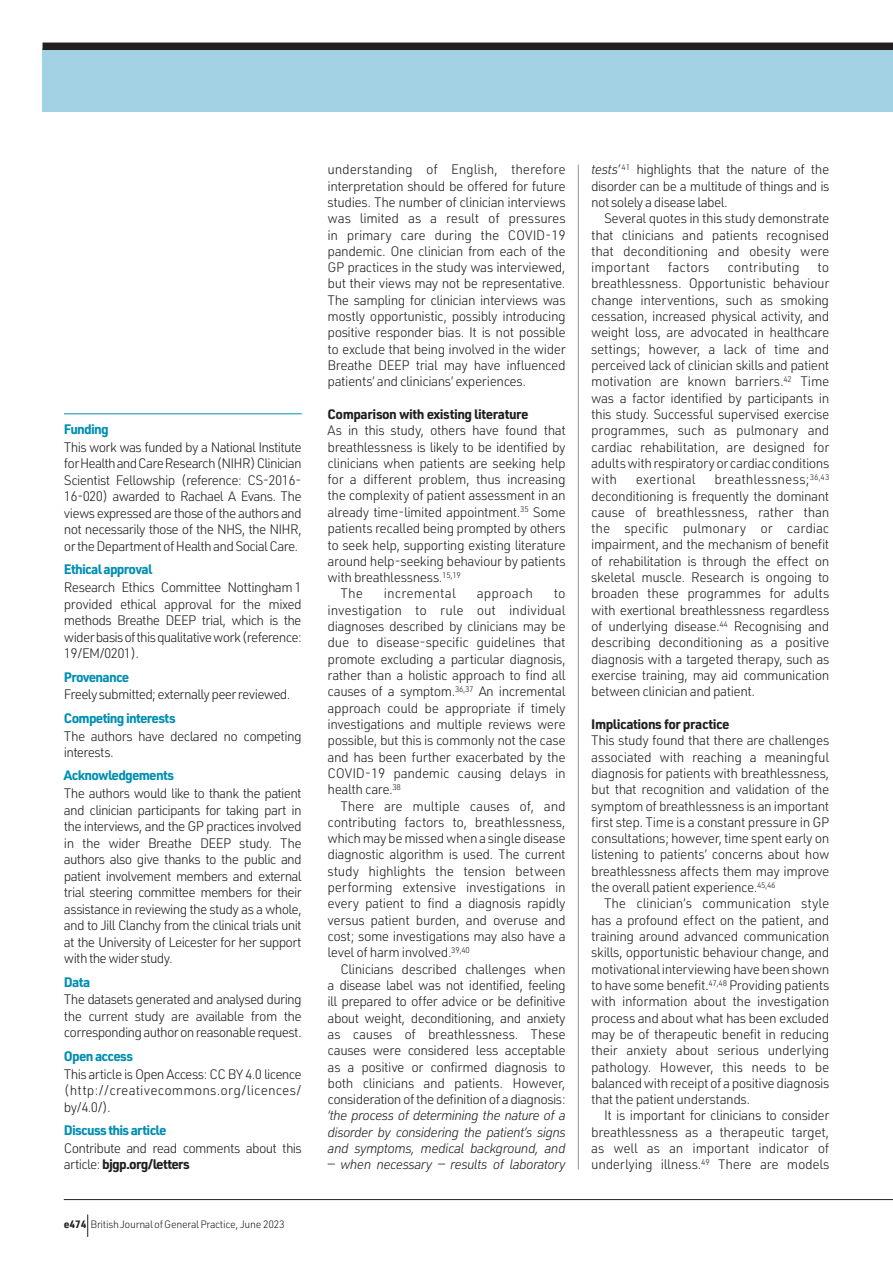
<style>
.page{position:relative;width:893px;height:1263px;background:#fff}
.page>*{position:absolute;margin:0;border:0;box-sizing:border-box;transform-origin:0 0}
.t1{font:300 13.5px/16.4px "URWDIN";letter-spacing:-.035em;color:#231f20;text-align:justify}
.t2{font:italic 300 13.5px/16.4px "URWDIN";letter-spacing:-.045em;color:#231f20;text-align:justify}
.t3{font:700 13.5px "URWDIN";letter-spacing:-.055em;color:#008fb3}
.t4{font:300 13.5px/16.5px "URWDIN";letter-spacing:-.055em;color:#231f20}
.t5{font:700 13.5px "URWDIN";letter-spacing:-.035em;color:#231f20}
.t6{font:300 13.5px "URWDIN";letter-spacing:.005em;color:#231f20}
.t7{font:300 13.5px "URWDIN";letter-spacing:-.005em;color:#231f20}
.t8{font:300 13.5px "URWDIN";color:#231f20}
.t9{font:300 10.5px "URWDIN";letter-spacing:-.025em;color:#231f20}
.s1{font-weight:700}
.s2{font-style:italic}
</style>
<div class="page">
<div style="left:43px;top:48px;width:850px;height:64px;background:#a2d2e3"></div>
<div style="left:43px;top:43px;width:850px;height:7px;background:#231f20"></div>
<hr style="left:578px;top:165px;width:1px;height:1004px;background:#939598">
<hr style="left:64px;top:413px;width:238px;height:1px;background:#008fb3">
<hr style="left:64px;top:1199px;width:829px;height:1px;background:#231f20">
<svg style="left:87px;top:1214px;width:1px;height:23px"></svg>
<p class="t3" style="left:64px;top:420px;width:46px">Funding</p>
<p class="t1" style="left:64px;top:438px;width:239px">This work was funded by a National Institute for Health and Care Research (NIHR) Clinician Scientist Fellowship (reference: CS-2016- 16-020) awarded to Rachael A Evans. The views expressed are those of the authors and not necessarily those of the NHS, the NIHR, or the Department of Health and Social Care.</p>
<p class="t3" style="left:64px;top:560px;width:90px">Ethical approval</p>
<p class="t1" style="left:64px;top:579px;width:239px">Research Ethics Committee Nottingham 1 provided ethical approval for the mixed methods Breathe DEEP trial, which is the wider basis of this qualitative work (reference:<br>19/EM/0201).</p>
<p class="t3" style="left:64px;top:667px;width:67px">Provenance</p>
<p class="t4" style="left:64px;top:686px;width:228px">Freely submitted; externally peer reviewed.</p>
<p class="t3" style="left:64px;top:709px;width:113px">Competing interests</p>
<p class="t1" style="left:64px;top:727px;width:239px">The authors have declared no competing interests.</p>
<p class="t3" style="left:64px;top:766px;width:112px">Acknowledgements</p>
<p class="t1" style="left:64px;top:785px;width:239px">The authors would like to thank the patient and clinician participants for taking part in the interviews, and the GP practices involved in the wider Breathe DEEP study. The authors also give thanks to the public and patient involvement members and external trial steering committee members for their assistance in reviewing the study as a whole, and to Jill Clanchy from the clinical trials unit at the University of Leicester for her support with the wider study.</p>
<p class="t3" style="left:64px;top:972px;width:28px">Data</p>
<p class="t1" style="left:64px;top:991px;width:239px">The datasets generated and analysed during the current study are available from the corresponding author on reasonable request.</p>
<p class="t3" style="left:64px;top:1047px;width:71px">Open access</p>
<p class="t1" style="left:64px;top:1065px;width:239px">This article is Open Access: CC BY 4.0 licence (http://creativecommons.org/licences/ by/4.0/).</p>
<p class="t3" style="left:64px;top:1121px;width:104px">Discuss this article</p>
<p class="t4" style="left:64px;top:1139px;width:239px">Contribute and read comments about this article: <span class="s1">bjgp.org/letters</span></p>
<p class="t9" style="left:64px;top:1217px;width:223px"><span class="s1">e474</span> BritishJournalofGeneralPractice, June 2023</p>
<p class="t1" style="left:328px;top:161px;width:240px">understanding of English, therefore interpretation should be offered for future studies. The number of clinician interviews was limited as a result of pressures in primary care during the COVID-19 pandemic. One clinician from each of the GP practices in the study was interviewed, but their views may not be representative.<br>The sampling for clinician interviews was mostly opportunistic, possibly introducing positive responder bias. It is not possible to exclude that being involved in the wider Breathe DEEP trial may have influenced patients’ and clinicians’ experiences.</p>
<p class="t5" style="left:328px;top:405px;width:202px">Comparison with existing literature</p>
<p class="t1" style="left:328px;top:422px;width:240px">As in this study, others have found that</p>
<p class="t1" style="left:328px;top:438px;width:240px">breathlessness is likely to be identified by</p>
<p class="t1" style="left:328px;top:454px;width:240px">clinicians when patients are seeking help</p>
<p class="t1" style="left:328px;top:471px;width:240px">for a different problem, thus increasing</p>
<p class="t1" style="left:328px;top:487px;width:240px">the complexity of patient assessment in an</p>
<p class="t1" style="left:328px;top:503px;width:240px">already time-limited appointment.<sup>35</sup> Some</p>
<p class="t1" style="left:328px;top:520px;width:240px">patients recalled being prompted by others</p>
<p class="t1" style="left:328px;top:536px;width:240px">to seek help, supporting existing literature</p>
<p class="t1" style="left:328px;top:552px;width:240px">around help-seeking behaviour by patients</p>
<p class="t1" style="left:328px;top:569px;width:135px">with breathlessness.<sup>15,19</sup></p>
<p class="t1" style="left:340px;top:585px;width:24px">The</p>
<p class="t6" style="left:384px;top:585px;width:73px">incremental</p>
<p class="t6" style="left:477px;top:585px;width:58px">approach</p>
<p class="t1" style="left:328px;top:585px;width:240px;text-indent:226px">to investigation to rule out individual diagnoses described by clinicians may be due to disease-specific guidelines that promote excluding a particular diagnosis, rather than a holistic approach to find all causes of a symptom.<sup>36,37</sup> An incremental approach could be appropriate if timely investigations and multiple reviews were possible, but this is commonly not the case and has been further exacerbated by the COVID-19 pandemic causing delays in health care.<sup>38</sup></p>
<p class="t1" style="left:328px;top:797px;width:240px;text-indent:13px">There are multiple causes of, and contributing factors to, breathlessness, which may be missed when a single disease diagnostic algorithm is used. The current study highlights the tension between performing extensive investigations in every patient to find a diagnosis rapidly versus patient burden, and overuse and cost; some investigations may also have a level of harm involved.<sup>39,40</sup></p>
<p class="t1" style="left:328px;top:960px;width:240px;text-indent:13px">Clinicians described challenges when a disease label was not identified, feeling ill prepared to offer advice or be definitive about weight, deconditioning, and anxiety as causes of breathlessness. These causes were considered less acceptable as a positive or confirmed diagnosis to both clinicians and patients. However, consideration of the definition of a diagnosis:</p>
<p class="t2" style="left:328px;top:1107px;width:240px">‘the process of determining the nature of a disorder by considering the patient’s signs and symptoms, medical background, and</p>
<p class="t2" style="left:328px;top:1156px;width:240px">— when necessary — results of laboratory</p>
<p class="t1" style="left:591px;top:161px;width:240px"><span class="s2">tests’</span> <sup>41</sup> highlights that the nature of the disorder can be a multitude of things and is not solely a disease label.</p>
<p class="t1" style="left:591px;top:210px;width:240px;text-indent:13px">Several quotes in this study demonstrate that clinicians and patients recognised that deconditioning and obesity were important</p>
<p class="t6" style="left:668px;top:258px;width:43px">factors</p>
<p class="t7" style="left:727px;top:258px;width:74px">contributing</p>
<p class="t1" style="left:591px;top:259px;width:240px;text-indent:226px">to breathlessness. Opportunistic behaviour change interventions, such as smoking cessation, increased physical activity, and weight loss, are advocated in healthcare settings; however, a lack of time and perceived lack of clinician skills and patient motivation are known barriers.<sup>42</sup> Time was a factor identified by participants in this study. Successful supervised exercise programmes, such as pulmonary and cardiac rehabilitation, are designed for adults with respiratory or cardiac conditions with</p>
<p class="t1" style="left:591px;top:471px;width:240px;text-indent:123px">breathlessness;<sup>36,43 </sup>deconditioning is frequently the dominant cause of breathlessness, rather than the specific pulmonary or cardiac impairment, and the mechanism of benefit of rehabilitation is through the effect on skeletal muscle. Research is ongoing to broaden these programmes for adults with exertional breathlessness regardless of underlying disease.<sup>44</sup> Recognising and describing deconditioning as a positive diagnosis with a targeted therapy, such as exercise training, may aid communication between clinician and patient.</p>
<p class="t5" style="left:591px;top:715px;width:140px">Implications for practice</p>
<p class="t1" style="left:591px;top:732px;width:240px">This study found that there are challenges associated with reaching a meaningful diagnosis for patients with breathlessness, but that recognition and validation of the symptom of breathlessness is an important first step. Time is a constant pressure in GP consultations; however, time spent early on listening to patients’ concerns about how breathlessness affects them may improve the overall patient experience.<sup>45,46</sup></p>
<p class="t1" style="left:591px;top:895px;width:240px;text-indent:13px">The clinician’s communication style has a profound effect on the patient, and training around advanced communication skills, opportunistic behaviour change, and motivational interviewing have been shown to have some benefit.<sup>47,48</sup> Providing patients with information about the investigation process and about what has been excluded may be of therapeutic benefit in reducing their anxiety about serious underlying pathology. However, this needs to be balanced with receipt of a positive diagnosis that the patient understands.</p>
<p class="t1" style="left:591px;top:1107px;width:240px;text-indent:13px">It is important for clinicians to consider breathlessness as a therapeutic target, as well as an important indicator of underlying illness.<sup>49</sup> There are models</p>
<p class="t8" style="left:636px;top:471px;width:61px">exertional</p>
</div>
